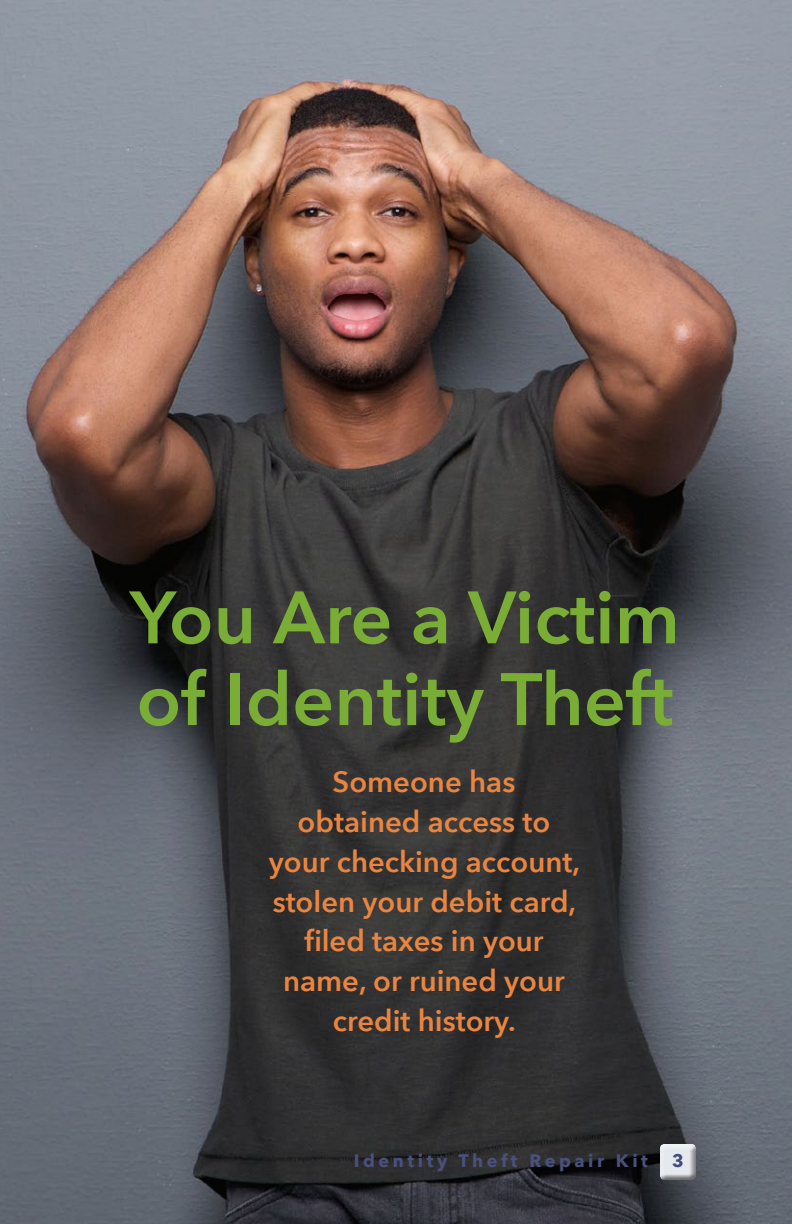
<style>
.page{position:relative;width:792px;height:1224px;background:#fff}
.page>*{position:absolute;margin:0;border:0;box-sizing:border-box;transform-origin:0 0}
.t1{font:600 73.4px/81.8px "Avenir Next";color:#79ad36}
.t2{font:600 29.2px/39.8px "Avenir Next";color:#ea8541;text-align:center}
.t3{font:700 18px "Avenir Next";letter-spacing:.2em;color:#4b507d}
.t4{font:700 18px "Avenir Next";color:#434b79}
</style>
<div class="page">
<img style="left:0;top:0;width:792px;height:1224px">
<div style="left:660px;top:1143px;width:43px;height:40px;background:#231f20;opacity:.6"></div>
<h1 class="t1" style="left:130px;top:576px;width:551px">You Are a Victim of Identity Theft</h1>
<p class="t2" style="left:269px;top:762px;width:313px">Someone has obtained access to your checking account, stolen your debit card, filed taxes in your name, or ruined your credit history.</p>
<p class="t3" style="left:354px;top:1150px;width:296px">Identity Theft Repair Kit</p>
<p class="t4" style="left:672px;top:1150px;width:13px">3</p>
</div>
